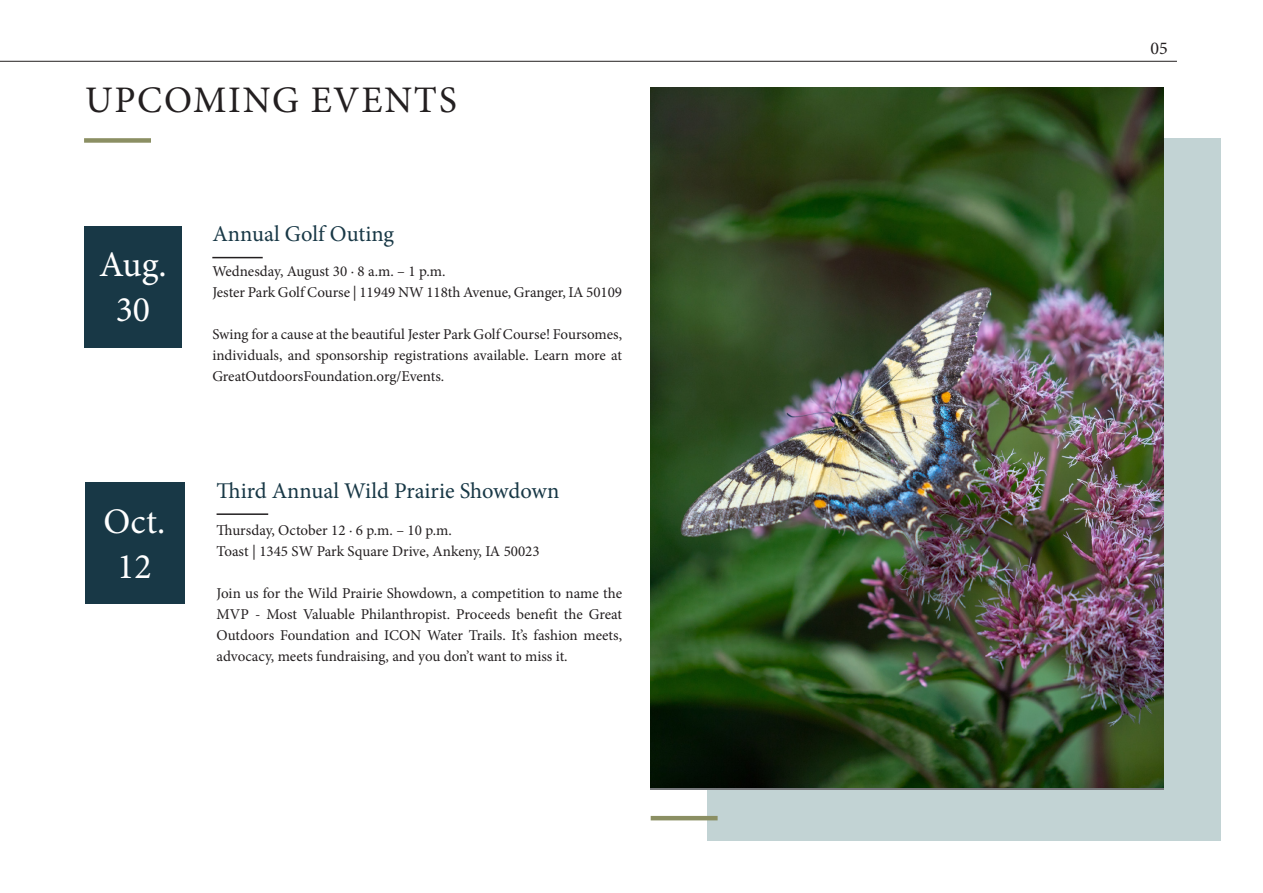
<style>
.page{position:relative;width:1263px;height:893px;background:#fff}
.page>*{position:absolute;margin:0;border:0;box-sizing:border-box;transform-origin:0 0}
.Paragraph_Style_24{font:37.5px "Minion Pro";letter-spacing:.045em;color:#231f20}
.t1{font:36px "Minion Pro";color:#fff}
.Paragraph_Style_13{font:22.5px "Minion Pro";color:#183846}
.t2{font:18px "Minion Pro";color:#231f20}
.Paragraph_Style_10{font:15px/21px "Minion Pro";color:#231f20;text-align:justify}
</style>
<div class="page">
<hr style="left:0;top:61px;width:1177px;height:1px;background:#231f20">
<div style="left:84px;top:138px;width:67px;height:5px;background:#8b8f63"></div>
<hr style="left:212px;top:257px;width:51px;height:1px;background:#231f20">
<div style="left:84px;top:226px;width:97px;height:122px;background:#183846"></div>
<hr style="left:217px;top:513px;width:51px;height:2px;background:#231f20">
<div style="left:85px;top:482px;width:100px;height:122px;background:#183846"></div>
<div style="left:707px;top:138px;width:513px;height:703px;background:#c2d3d4"></div>
<img style="left:651px;top:87px;width:513px;height:701px">
<hr style="left:651px;top:816px;width:67px;height:4px;background:#8b8f63">
<p class="Paragraph_Style_24" style="left:85px;top:75px;width:373px">UPCOMING EVENTS</p>
<p class="t1" style="left:99px;top:241px;width:69px">Aug.</p>
<p class="t1" style="left:116px;top:286px;width:36px">30</p>
<p class="t1" style="left:104px;top:497px;width:63px">Oct.</p>
<p class="t1" style="left:117px;top:542px;width:36px">12</p>
<p class="Paragraph_Style_13" style="left:212px;top:219px;width:183px">Annual Golf Outing</p>
<p class="Paragraph_Style_10" style="left:212px;top:261px;width:235px">Wednesday, August 30 · 8 a.m. – 1 p.m.</p>
<p class="Paragraph_Style_10" style="left:212px;top:282px;width:411px">Jester Park Golf Course | 11949 NW 118th Avenue, Granger, IA 50109</p>
<p class="Paragraph_Style_10" style="left:212px;top:324px;width:411px">Swing for a cause at the beautiful Jester Park Golf Course! Foursomes, individuals, and sponsorship registrations available. Learn more at GreatOutdoorsFoundation.org/Events.</p>
<p class="Paragraph_Style_13" style="left:217px;top:476px;width:344px">Third Annual Wild Prairie Showdown</p>
<p class="Paragraph_Style_10" style="left:217px;top:519px;width:237px">Thursday, October 12 · 6 p.m. – 10 p.m.</p>
<p class="Paragraph_Style_10" style="left:217px;top:540px;width:325px">Toast | 1345 SW Park Square Drive, Ankeny, IA 50023</p>
<p class="Paragraph_Style_10" style="left:217px;top:582px;width:407px">Join us for the Wild Prairie Showdown, a competition to name the MVP - Most Valuable Philanthropist. Proceeds benefit the Great Outdoors Foundation and ICON Water Trails. It’s fashion meets, advocacy, meets fundraising, and you don’t want to miss it.</p>
<p class="t2" style="left:1150px;top:36px;width:19px">05</p>
</div>
